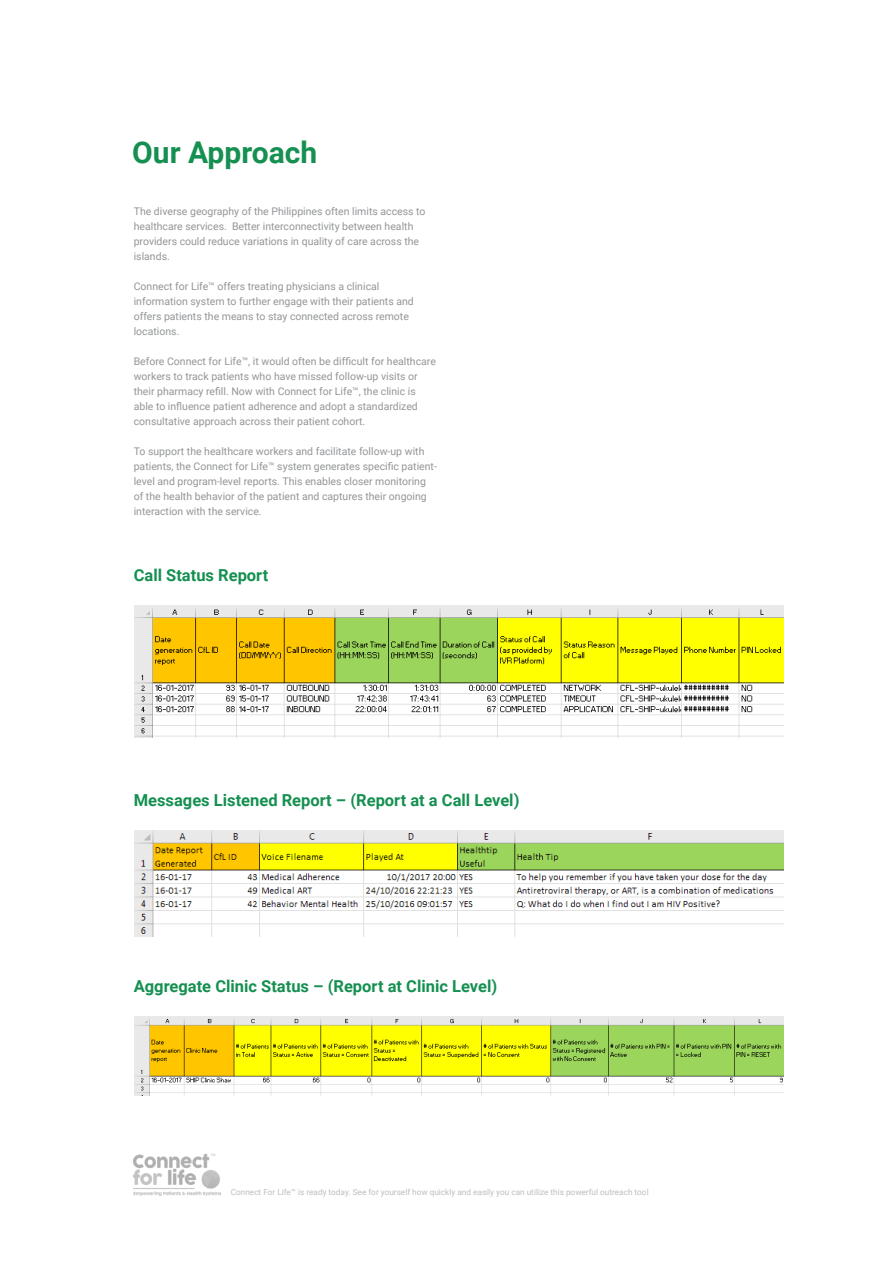
<style>
.page{position:relative;width:893px;height:1263px;background:#fff}
.page>*{position:absolute;margin:0;border:0;box-sizing:border-box;transform-origin:0 0}
.t1{font:700 30px "Roboto";color:#159051}
.t2{font:700 16.5px "Roboto";color:#159051}
.t3{font:10.5px/15px "Roboto";color:#939598}
.t4{font:8.25px "Roboto";color:#bcbec0}
</style>
<div class="page">
<img style="left:133px;top:1153px;width:88px;height:43px">
<img style="left:134px;top:605px;width:650px;height:132px">
<img style="left:134px;top:830px;width:650px;height:106px">
<img style="left:134px;top:1016px;width:650px;height:79px">
<h1 class="t1" style="left:132px;top:131px;width:187px">Our Approach</h1>
<p class="t3" style="left:134px;top:203px;width:293px">The diverse geography of the Philippines often limits access to healthcare services. Better interconnectivity between health providers could reduce variations in quality of care across the islands.</p>
<p class="t3" style="left:134px;top:278px;width:282px">Connect for Life™ offers treating physicians a clinical information system to further engage with their patients and offers patients the means to stay connected across remote locations.</p>
<p class="t3" style="left:134px;top:353px;width:304px">Before Connect for Life™, it would often be difficult for healthcare workers to track patients who have missed follow-up visits or their pharmacy refill. Now with Connect for Life™, the clinic is able to influence patient adherence and adopt a standardized consultative approach across their patient cohort.</p>
<p class="t3" style="left:134px;top:443px;width:305px">To support the healthcare workers and facilitate follow-up with patients, the Connect for Life™ system generates specific patient&shy;level and program-level reports. This enables closer monitoring of the health behavior of the patient and captures their ongoing interaction with the service.</p>
<h2 class="t2" style="left:134px;top:563px;width:136px">Call Status Report</h2>
<h2 class="t2" style="left:134px;top:788px;width:387px">Messages Listened Report – (Report at a Call Level)</h2>
<h2 class="t2" style="left:134px;top:974px;width:365px">Aggregate Clinic Status – (Report at Clinic Level)</h2>
<p class="t4" style="left:231px;top:1186px;width:419px">Connect For Life™ is ready today. See for yourself how quickly and easily you can utilize this powerful outreach tool</p>
</div>
